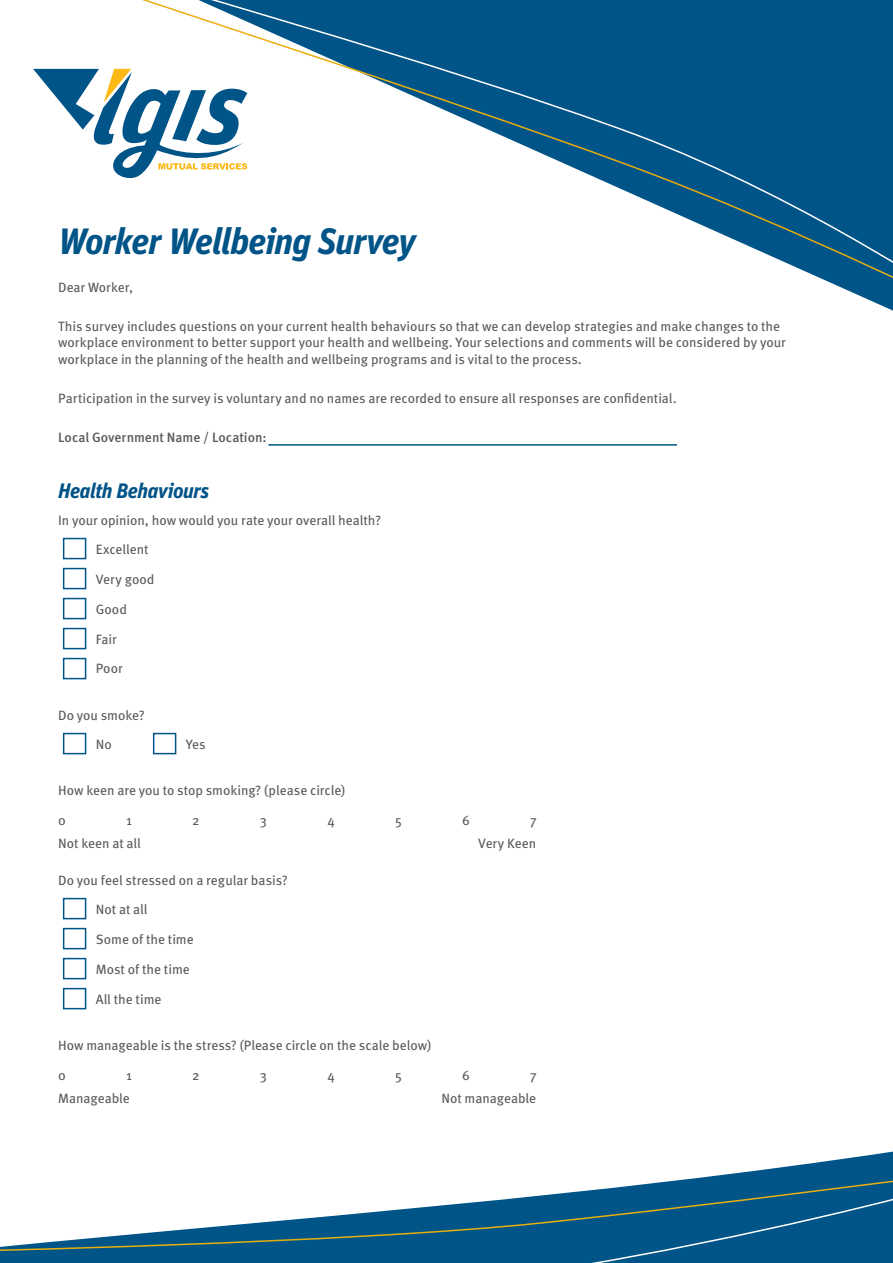
<style>
.page{position:relative;width:893px;height:1263px;background:#fff}
.page>*{position:absolute;margin:0;border:0;box-sizing:border-box;transform-origin:0 0}
.Subhead{font:italic 700 36.75px "Unit Pro";letter-spacing:-.025em;color:#005487}
.Subhead-2{font:italic 700 21px "Unit Pro";letter-spacing:-.02em;color:#005487}
.Reverse{font:13.5px/16.5px "Meta Pro";letter-spacing:-.005em;color:#5a5a5b}
.Reverse-2{font:500 13.5px "Meta Pro";color:#5a5a5b}
</style>
<div class="page">
<svg style="left:97px;top:0;width:796px;height:311px"></svg>
<svg style="left:33px;top:69px;width:214px;height:109px"></svg>
<svg style="left:0;top:1151px;width:893px;height:112px"></svg>
<svg style="left:0;top:1176px;width:893px;height:77px"></svg>
<div style="left:554px;top:1188px;width:339px;height:75px;background:#005487"></div>
<hr style="left:268px;top:444px;width:409px;height:2px;background:#005487">
<div style="left:63px;top:538px;width:23px;height:21px;border:2px solid #005487"></div>
<div style="left:63px;top:568px;width:23px;height:21px;border:2px solid #005487"></div>
<div style="left:63px;top:598px;width:23px;height:21px;border:2px solid #005487"></div>
<div style="left:63px;top:628px;width:23px;height:21px;border:2px solid #005487"></div>
<div style="left:63px;top:658px;width:23px;height:21px;border:2px solid #005487"></div>
<div style="left:63px;top:733px;width:23px;height:21px;border:2px solid #005487"></div>
<div style="left:153px;top:733px;width:23px;height:21px;border:2px solid #005487"></div>
<div style="left:63px;top:898px;width:23px;height:21px;border:2px solid #005487"></div>
<div style="left:63px;top:928px;width:23px;height:21px;border:2px solid #005487"></div>
<div style="left:63px;top:958px;width:23px;height:21px;border:2px solid #005487"></div>
<div style="left:63px;top:988px;width:23px;height:21px;border:2px solid #005487"></div>
<p class="Subhead" style="left:58px;top:214px;width:359px">Worker Wellbeing Survey</p>
<p class="Reverse" style="left:58px;top:278px;width:76px">Dear Worker,</p>
<p class="Reverse" style="left:58px;top:317px;width:729px">This survey includes questions on your current health behaviours so that we can develop strategies and make changes to the workplace environment to better support your health and wellbeing. Your selections and comments will be considered by your workplace in the planning of the health and wellbeing programs and is vital to the process.</p>
<p class="Reverse" style="left:58px;top:389px;width:620px">Participation in the survey is voluntary and no names are recorded to ensure all responses are confidential.</p>
<p class="Reverse-2" style="left:58px;top:426px;width:210px">Local Government Name / Location:</p>
<p class="Subhead-2" style="left:58px;top:476px;width:153px">Health Behaviours</p>
<p class="Reverse" style="left:58px;top:511px;width:324px">In your opinion, how would you rate your overall health?</p>
<p class="Reverse" style="left:96px;top:540px;width:54px">Excellent</p>
<p class="Reverse" style="left:96px;top:570px;width:60px">Very good</p>
<p class="Reverse" style="left:96px;top:600px;width:33px">Good</p>
<p class="Reverse" style="left:96px;top:630px;width:23px">Fair</p>
<p class="Reverse" style="left:96px;top:660px;width:28px">Poor</p>
<p class="Reverse" style="left:58px;top:706px;width:88px">Do you smoke?</p>
<p class="Reverse" style="left:96px;top:735px;width:18px">No</p>
<p class="Reverse" style="left:186px;top:735px;width:21px">Yes</p>
<p class="Reverse" style="left:58px;top:781px;width:289px">How keen are you to stop smoking? (please circle)</p>
<p class="Reverse" style="left:58px;top:811px;width:9px">0</p>
<p class="Reverse" style="left:126px;top:811px;width:7px">1</p>
<p class="Reverse" style="left:192px;top:811px;width:9px">2</p>
<p class="Reverse" style="left:260px;top:811px;width:9px">3</p>
<p class="Reverse" style="left:327px;top:811px;width:9px">4</p>
<p class="Reverse" style="left:395px;top:811px;width:8px">5</p>
<p class="Reverse" style="left:462px;top:811px;width:9px">6</p>
<p class="Reverse" style="left:530px;top:811px;width:8px">7</p>
<p class="Reverse" style="left:58px;top:834px;width:84px">Not keen at all</p>
<p class="Reverse" style="left:478px;top:834px;width:59px">Very Keen</p>
<p class="Reverse" style="left:58px;top:871px;width:231px">Do you feel stressed on a regular basis?</p>
<p class="Reverse" style="left:96px;top:900px;width:53px">Not at all</p>
<p class="Reverse" style="left:96px;top:930px;width:99px">Some of the time</p>
<p class="Reverse" style="left:96px;top:960px;width:96px">Most of the time</p>
<p class="Reverse" style="left:96px;top:990px;width:67px">All the time</p>
<p class="Reverse" style="left:58px;top:1036px;width:374px">How manageable is the stress? (Please circle on the scale below)</p>
<p class="Reverse" style="left:58px;top:1066px;width:9px">0</p>
<p class="Reverse" style="left:126px;top:1066px;width:7px">1</p>
<p class="Reverse" style="left:192px;top:1066px;width:9px">2</p>
<p class="Reverse" style="left:260px;top:1066px;width:9px">3</p>
<p class="Reverse" style="left:327px;top:1066px;width:9px">4</p>
<p class="Reverse" style="left:395px;top:1066px;width:8px">5</p>
<p class="Reverse" style="left:462px;top:1066px;width:9px">6</p>
<p class="Reverse" style="left:530px;top:1066px;width:8px">7</p>
<p class="Reverse" style="left:58px;top:1089px;width:73px">Manageable</p>
<p class="Reverse" style="left:441px;top:1089px;width:96px">Not manageable</p>
</div>
